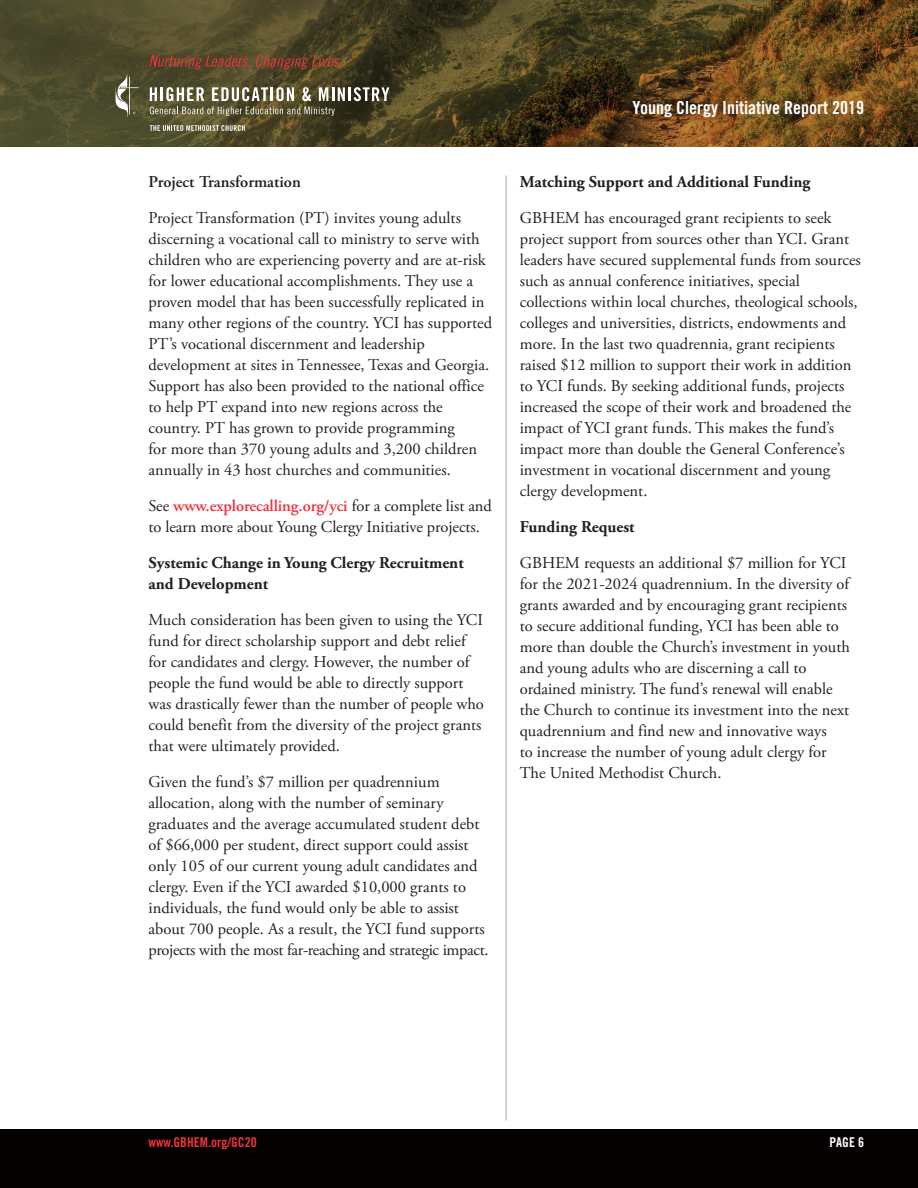
<style>
.page{position:relative;width:918px;height:1188px;background:#fff}
.page>*{position:absolute;margin:0;border:0;box-sizing:border-box;transform-origin:0 0}
.t1{font:18px "Trade Gothic Bold Cond Twenty";color:#fff}
.t2{font:16.5px/21px "Adobe Garamond Pro";color:#231f20}
.t3{font:700 16.5px/21px "Adobe Garamond Pro";color:#231f20}
.t4{font:600 16.5px "Adobe Garamond Pro";color:#231f20}
.t5{font:13.5px "Trade Gothic Bold Cond Twenty";color:#ee343d}
.t6{font:13.5px "Trade Gothic Bold Cond Twenty";color:#fff}
.s1{font-weight:600;color:#ee343d}
</style>
<div class="page">
<img style="left:0;top:0;width:918px;height:146px">
<div style="left:0;top:1129px;width:918px;height:59px;background:#060101"></div>
<svg style="left:150px;top:87px;width:7px;height:14px"></svg>
<hr style="left:160px;top:87px;width:3px;height:14px;background:#fff">
<svg style="left:166px;top:87px;width:38px;height:14px"></svg>
<svg style="left:212px;top:87px;width:82px;height:14px"></svg>
<svg style="left:302px;top:87px;width:9px;height:14px"></svg>
<svg style="left:319px;top:87px;width:26px;height:14px"></svg>
<hr style="left:348px;top:87px;width:3px;height:14px;background:#fff">
<svg style="left:354px;top:87px;width:35px;height:14px"></svg>
<svg style="left:150px;top:107px;width:185px;height:9px;background:#777256"></svg>
<svg style="left:150px;top:125px;width:95px;height:6px"></svg>
<svg style="left:116px;top:73px;width:23px;height:44px"></svg>
<svg style="left:150px;top:55px;width:192px;height:14px;background:#71442d"></svg>
<hr style="left:506px;top:176px;width:1px;height:944px;background:#a8a9ad">
<p class="t4" style="left:148px;top:176px;width:154px">Project Transformation</p>
<p class="t2" style="left:148px;top:209px;width:345px">Project Transformation (PT) invites young adults discerning a vocational call to ministry to serve with children who are experiencing poverty and are at-risk for lower educational accomplishments. They use a proven model that has been successfully replicated in many other regions of the country. YCI has supported PT’s vocational discernment and leadership development at sites in Tennessee, Texas and Georgia.<br>Support has also been provided to the national office to help PT expand into new regions across the country. PT has grown to provide programming<br>for more than 370 young adults and 3,200 children annually in 43 host churches and communities.</p>
<p class="t2" style="left:148px;top:497px;width:345px">See <span class="s1">www.explorecalling.org/yci</span> for a complete list and to learn more about Young Clergy Initiative projects.</p>
<p class="t3" style="left:148px;top:554px;width:317px">Systemic Change in Young Clergy Recruitment and Development</p>
<p class="t2" style="left:148px;top:611px;width:337px">Much consideration has been given to using the YCI fund for direct scholarship support and debt relief for candidates and clergy. However, the number of people the fund would be able to directly support was drastically fewer than the number of people who could benefit from the diversity of the project grants that were ultimately provided.</p>
<p class="t2" style="left:148px;top:773px;width:342px">Given the fund’s $7 million per quadrennium allocation, along with the number of seminary graduates and the average accumulated student debt of $66,000 per student, direct support could assist only 105 of our current young adult candidates and clergy. Even if the YCI awarded $10,000 grants to individuals, the fund would only be able to assist about 700 people. As a result, the YCI fund supports projects with the most far-reaching and strategic impact.</p>
<p class="t1" style="left:632px;top:101px;width:233px">Young Clergy Initiative Report 2019</p>
<p class="t3" style="left:520px;top:173px;width:292px">Matching Support and Additional Funding</p>
<p class="t2" style="left:520px;top:209px;width:343px">GBHEM has encouraged grant recipients to seek project support from sources other than YCI. Grant leaders have secured supplemental funds from sources such as annual conference initiatives, special collections within local churches, theological schools, colleges and universities, districts, endowments and more. In the last two quadrennia, grant recipients raised $12 million to support their work in addition to YCI funds. By seeking additional funds, projects increased the scope of their work and broadened the impact of YCI grant funds. This makes the fund’s impact more than double the General Conference’s investment in vocational discernment and young clergy development.</p>
<p class="t3" style="left:520px;top:518px;width:116px">Funding Request</p>
<p class="t2" style="left:520px;top:554px;width:332px">GBHEM requests an additional $7 million for YCI for the 2021-2024 quadrennium. In the diversity of grants awarded and by encouraging grant recipients to secure additional funding, YCI has been able to more than double the Church’s investment in youth and young adults who are discerning a call to ordained ministry. The fund’s renewal will enable the Church to continue its investment into the next quadrennium and find new and innovative ways<br>to increase the number of young adult clergy for The United Methodist Church.</p>
<p class="t5" style="left:148px;top:1138px;width:110px">www.GBHEM.org/GC20</p>
<p class="t6" style="left:830px;top:1138px;width:36px">PAGE 6</p>
</div>
